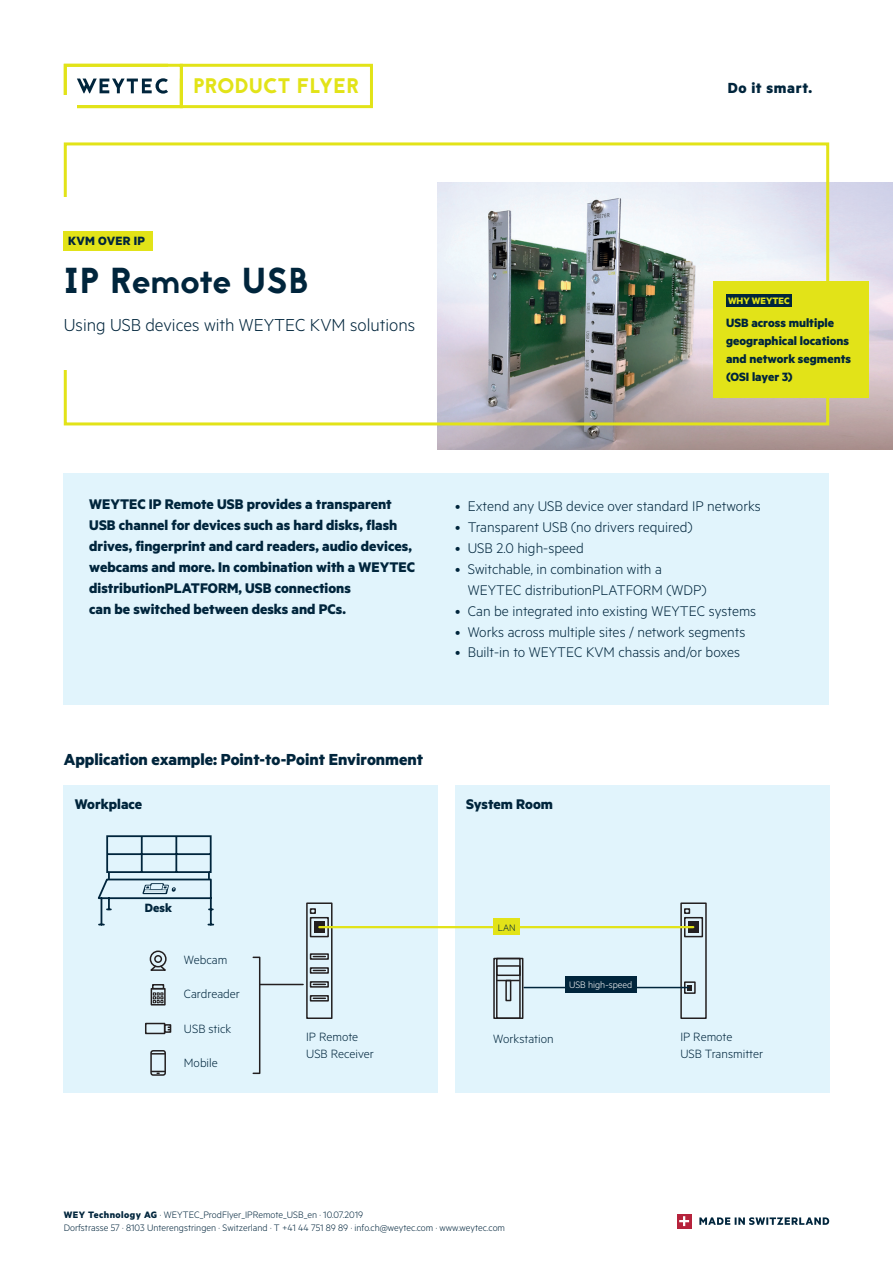
<style>
.page{position:relative;width:893px;height:1263px;background:#fff}
.page>*{position:absolute;margin:0;border:0;box-sizing:border-box;transform-origin:0 0}
.t1{font:36px "Jaapokki";letter-spacing:-.01em;color:#00253c}
.t2{font:21px "Jaapokki";letter-spacing:.005em;color:#e2e318}
.t3{font:300 19.5px "Metric";color:#00253c}
.t4{font:700 18px "Metric";color:#00253c}
.t5{font:700 16.5px "Metric";letter-spacing:.04em;color:#00253c}
.t6{font:300 15.75px/21px "Metric";color:#00253c}
.t7{font:700 15.75px/21px "Metric";color:#00253c}
.t8{font:300 13.5px/16.5px "Metric";color:#00253c}
.t9{font:700 13.5px/18px "Metric";color:#00253c}
.t10{font:700 13.5px "Metric";letter-spacing:.02em;color:#00253c}
.t11{font:300 10.5px/13.5px "Metric";color:#00253c}
.t12{font:300 10.5px "Metric";color:#fff}
.t13{font:700 10.5px "Metric";color:#e2e318}
.s1{font-weight:700}
</style>
<div class="page">
<img style="left:438px;top:182px;width:265px;height:268px">
<img style="left:703px;top:182px;width:190px;height:268px">
<div style="left:64px;top:142px;width:765px;height:283px;border:3px solid #e2e318"></div>
<div style="left:64px;top:786px;width:374px;height:307px;background:#e1f4fc"></div>
<div style="left:455px;top:786px;width:374px;height:307px;background:#e1f4fc"></div>
<svg style="left:98px;top:835px;width:117px;height:90px"></svg>
<div style="left:145px;top:1023px;width:20px;height:11px;border:2px solid #231f20"></div>
<div style="left:164px;top:1024px;width:7px;height:9px;border:2px solid #231f20"></div>
<div style="left:150px;top:1050px;width:16px;height:26px;border:2px solid #231f20;border-radius:2px"></div>
<svg style="left:152px;top:1053px;width:13px;height:1px"></svg>
<svg style="left:152px;top:1071px;width:13px;height:3px"></svg>
<div style="left:150px;top:950px;width:17px;height:17px;border:2px solid #231f20;border-radius:50%"></div>
<div style="left:154px;top:955px;width:8px;height:8px;border:2px solid #231f20;border-radius:50%"></div>
<svg style="left:150px;top:964px;width:16px;height:7px"></svg>
<div style="left:151px;top:988px;width:15px;height:17px;border:2px solid #231f20"></div>
<div style="left:152px;top:984px;width:12px;height:5px;border:2px solid #231f20"></div>
<svg style="left:153px;top:992px;width:10px;height:11px"></svg>
<div style="left:252px;top:956px;width:8px;height:118px;border:2px solid #231f20"></div>
<hr style="left:260px;top:984px;width:43px;height:1px;background:#231f20">
<div style="left:493px;top:958px;width:30px;height:61px;border:2px solid #231f20"></div>
<div style="left:680px;top:902px;width:27px;height:117px;border:2px solid #231f20"></div>
<svg style="left:684px;top:908px;width:6px;height:6px"></svg>
<div style="left:684px;top:917px;width:19px;height:20px;border:2px solid #231f20"></div>
<div style="left:684px;top:981px;width:12px;height:13px;border:2px solid #231f20"></div>
<div style="left:688px;top:921px;width:11px;height:12px;background:#231f20"></div>
<svg style="left:687px;top:985px;width:5px;height:5px"></svg>
<div style="left:306px;top:902px;width:27px;height:117px;border:2px solid #231f20"></div>
<svg style="left:310px;top:908px;width:6px;height:6px"></svg>
<div style="left:310px;top:917px;width:19px;height:20px;border:2px solid #231f20"></div>
<div style="left:314px;top:921px;width:11px;height:12px;background:#231f20"></div>
<div style="left:310px;top:953px;width:19px;height:7px;border:2px solid #231f20"></div>
<svg style="left:313px;top:956px;width:12px;height:1px"></svg>
<div style="left:310px;top:981px;width:19px;height:7px;border:2px solid #231f20"></div>
<svg style="left:313px;top:984px;width:12px;height:1px"></svg>
<div style="left:310px;top:967px;width:19px;height:7px;border:2px solid #231f20"></div>
<svg style="left:313px;top:970px;width:12px;height:1px"></svg>
<div style="left:310px;top:995px;width:19px;height:6px;border:2px solid #231f20"></div>
<svg style="left:313px;top:997px;width:12px;height:2px"></svg>
<hr style="left:319px;top:926px;width:374px;height:2px;background:#e2e318">
<hr style="left:524px;top:987px;width:165px;height:1px;background:#00253c">
<div style="left:493px;top:919px;width:27px;height:16px;background:#e2e318"></div>
<div style="left:565px;top:976px;width:72px;height:16px;background:#00253c"></div>
<div style="left:496px;top:958px;width:25px;height:61px;border:2px solid #231f20"></div>
<div style="left:496px;top:965px;width:25px;height:11px;border:2px solid #231f20"></div>
<div style="left:505px;top:980px;width:6px;height:21px;border:2px solid #231f20"></div>
<svg style="left:497px;top:980px;width:22px;height:1px"></svg>
<div style="left:64px;top:473px;width:765px;height:232px;background:#e1f4fc"></div>
<div style="left:36px;top:197px;width:83px;height:172px;background:#fff"></div>
<div style="left:64px;top:232px;width:89px;height:19px;background:#e2e318"></div>
<div style="left:713px;top:282px;width:156px;height:116px;background:#e2e318"></div>
<div style="left:726px;top:295px;width:66px;height:12px;background:#00253c"></div>
<svg style="left:699px;top:1217px;width:130px;height:8px"></svg>
<div style="left:677px;top:1214px;width:14px;height:14px;background:#b6233c"></div>
<svg style="left:679px;top:1216px;width:10px;height:10px"></svg>
<svg style="left:77px;top:78px;width:91px;height:16px"></svg>
<div style="left:64px;top:64px;width:119px;height:44px;border:3px solid #e2e318"></div>
<div style="left:51px;top:95px;width:25px;height:26px;background:#fff"></div>
<div style="left:180px;top:64px;width:193px;height:44px;border:3px solid #e2e318"></div>
<h2 class="t2" style="left:194px;top:71px;width:167px">PRODUCT FLYER</h2>
<p class="t5" style="left:728px;top:78px;width:86px">Do it smart.</p>
<p class="t10" style="left:68px;top:232px;width:79px">KVM OVER IP</p>
<h1 class="t1" style="left:64px;top:255px;width:246px">IP Remote USB</h1>
<p class="t3" style="left:64px;top:313px;width:353px">Using USB devices with WEYTEC KVM solutions</p>
<p class="t13" style="left:728px;top:294px;width:63px">WHY WEYTEC</p>
<p class="t9" style="left:726px;top:313px;width:126px">USB across multiple geographical locations and network segments (OSI layer 3)</p>
<p class="t7" style="left:89px;top:493px;width:327px">WEYTEC IP Remote USB provides a transparent USB channel for devices such as hard disks, flash drives, fingerprint and card readers, audio devices, webcams and more. In combination with a WEYTEC distributionPLATFORM, USB connections<br>can be switched between desks and PCs.</p>
<p class="t6" style="left:455px;top:494px;width:307px">• Extend any USB device over standard IP networks</p>
<p class="t6" style="left:455px;top:515px;width:239px">• Transparent USB (no drivers required)</p>
<p class="t6" style="left:455px;top:536px;width:130px">• USB 2.0 high-speed</p>
<p class="t6" style="left:468px;top:557px;width:240px;text-indent:-13px">• Switchable, in combination with a<br>WEYTEC distributionPLATFORM (WDP)</p>
<p class="t6" style="left:455px;top:599px;width:303px">• Can be integrated into existing WEYTEC systems</p>
<p class="t6" style="left:455px;top:620px;width:292px">• Works across multiple sites / network segments</p>
<p class="t6" style="left:455px;top:641px;width:287px">• Built-in to WEYTEC KVM chassis and/or boxes</p>
<p class="t4" style="left:64px;top:748px;width:361px">Application example: Point-to-Point Environment</p>
<p class="t7" style="left:75px;top:793px;width:69px">Workplace</p>
<p class="t9" style="left:145px;top:899px;width:29px">Desk</p>
<p class="t7" style="left:466px;top:793px;width:89px">System Room</p>
<p class="t11" style="left:498px;top:920px;width:19px">LAN</p>
<p class="t8" style="left:184px;top:950px;width:45px">Webcam</p>
<p class="t8" style="left:184px;top:985px;width:58px">Cardreader</p>
<p class="t8" style="left:184px;top:1019px;width:49px">USB stick</p>
<p class="t8" style="left:184px;top:1054px;width:35px">Mobile</p>
<p class="t12" style="left:569px;top:979px;width:65px">USB high-speed</p>
<p class="t8" style="left:306px;top:1028px;width:69px">IP Remote<br>USB Receiver</p>
<p class="t8" style="left:680px;top:1028px;width:84px">IP Remote<br>USB Transmitter</p>
<p class="t8" style="left:493px;top:1030px;width:62px">Workstation</p>
<p class="t11" style="left:64px;top:1207px;width:443px"><span class="s1">WEY Technology AG</span> · WEYTEC_ProdFlyer_IPRemote_USB_en · 10.07.2019<br>Dorfstrasse 57 · 8103 Unterengstringen · Switzerland · T +41 44 751 89 89 · info.ch@weytec.com · www.weytec.com</p>
</div>
